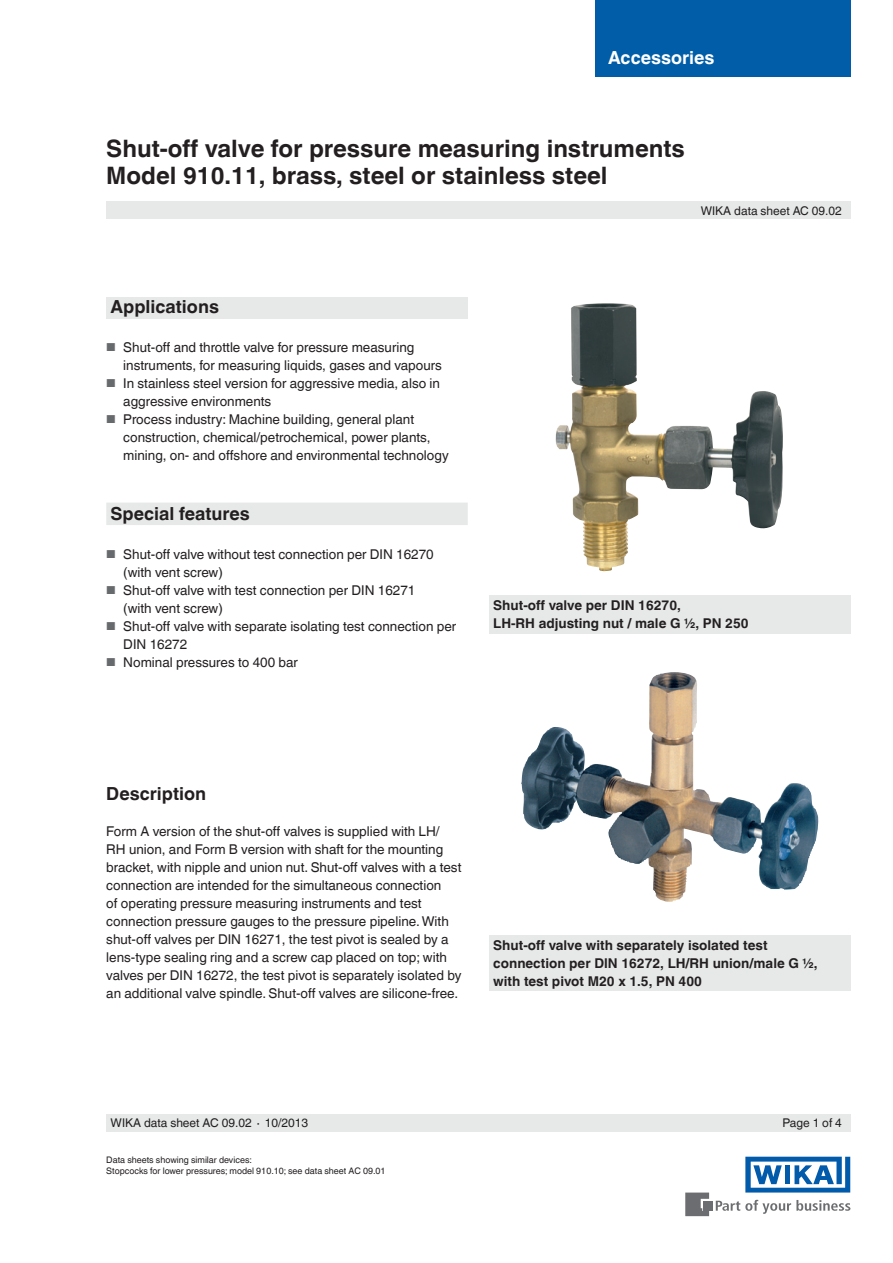
<style>
.page{position:relative;width:893px;height:1263px;background:#fff}
.page>*{position:absolute;margin:0;border:0;box-sizing:border-box;transform-origin:0 0}
.t1{font:700 24px/27px "Helvetica World";color:#231f20}
.t2{font:700 18px "Helvetica World";color:#231f20}
.t3{font:700 18px "Helvetica World";color:#fff}
.t4{font:13.5px/18px "Helvetica World";color:#231f20}
.t5{font:700 13.5px/18px "Helvetica World";color:#231f20}
.t6{font:12px "Helvetica World";color:#231f20}
.t7{font:9px/10.5px "Helvetica World";color:#231f20}
.s1{font-size:11.55px;color:#676a6d}
</style>
<div class="page">
<div style="left:106px;top:298px;width:362px;height:21px;background:#e6e9e8"></div>
<svg style="left:716px;top:1200px;width:134px;height:14px"></svg>
<div style="left:703px;top:1201px;width:9px;height:9px;background:#6c6d70"></div>
<svg style="left:685px;top:1192px;width:24px;height:24px"></svg>
<svg style="left:745px;top:1157px;width:105px;height:35px"></svg>
<div style="left:106px;top:202px;width:744px;height:17px;background:#e6e9e8"></div>
<div style="left:106px;top:1114px;width:744px;height:17px;background:#e6e9e8"></div>
<img style="left:555px;top:306px;width:228px;height:266px">
<img style="left:521px;top:673px;width:166px;height:229px">
<div style="left:489px;top:595px;width:361px;height:39px;background:#e6e9e8"></div>
<div style="left:106px;top:502px;width:362px;height:23px;background:#e6e9e8"></div>
<div style="left:489px;top:935px;width:361px;height:56px;background:#e6e9e8"></div>
<div style="left:595px;top:0;width:255px;height:77px;background:#015da7"></div>
<h2 class="t3" style="left:608px;top:47px;width:108px">Accessories</h2>
<h1 class="t1" style="left:106px;top:135px;width:580px">Shut-off valve for pressure measuring instruments<br>Model 910.11, brass, steel or stainless steel</h1>
<p class="t6" style="left:701px;top:204px;width:143px">WIKA data sheet AC 09.02</p>
<h2 class="t2" style="left:111px;top:296px;width:110px">Applications</h2>
<p class="t4" style="left:123px;top:338px;width:320px;text-indent:-17px"><span class="s1">■</span> Shut-off and throttle valve for pressure measuring instruments, for measuring liquids, gases and vapours</p>
<p class="t4" style="left:123px;top:374px;width:318px;text-indent:-17px"><span class="s1">■</span> In stainless steel version for aggressive media, also in aggressive environments</p>
<p class="t4" style="left:123px;top:410px;width:327px;text-indent:-17px"><span class="s1">■</span> Process industry: Machine building, general plant construction, chemical/petrochemical, power plants, mining, on- and offshore and environmental technology</p>
<h2 class="t2" style="left:111px;top:503px;width:141px">Special features</h2>
<p class="t4" style="left:123px;top:545px;width:312px;text-indent:-17px"><span class="s1">■</span> Shut-off valve without test connection per DIN 16270 (with vent screw)</p>
<p class="t4" style="left:123px;top:581px;width:294px;text-indent:-17px"><span class="s1">■</span> Shut-off valve with test connection per DIN 16271 (with vent screw)</p>
<p class="t4" style="left:123px;top:617px;width:334px;text-indent:-17px"><span class="s1">■</span> Shut-off valve with separate isolating test connection per<br>DIN 16272</p>
<p class="t4" style="left:106px;top:653px;width:193px"><span class="s1">■</span> Nominal pressures to 400 bar</p>
<p class="t5" style="left:493px;top:597px;width:257px">Shut-off valve per DIN 16270,<br>LH-RH adjusting nut / male G ½, PN 250</p>
<h2 class="t2" style="left:106px;top:783px;width:101px">Description</h2>
<p class="t4" style="left:106px;top:822px;width:357px">Form A version of the shut-off valves is supplied with LH/ RH union, and Form B version with shaft for the mounting bracket, with nipple and union nut. Shut-off valves with a test connection are intended for the simultaneous connection<br>of operating pressure measuring instruments and test connection pressure gauges to the pressure pipeline. With shut-off valves per DIN 16271, the test pivot is sealed by a lens-type sealing ring and a screw cap placed on top; with valves per DIN 16272, the test pivot is separately isolated by an additional valve spindle. Shut-off valves are silicone-free.</p>
<p class="t5" style="left:493px;top:936px;width:326px">Shut-off valve with separately isolated test connection per DlN 16272, LH/RH union/male G ½, with test pivot M20 x 1.5, PN 400</p>
<p class="t6" style="left:111px;top:1116px;width:199px">WIKA data sheet AC 09.02 ∙ 10/2013</p>
<p class="t7" style="left:106px;top:1155px;width:281px">Data sheets showing similar devices:<br>Stopcocks for lower pressures; model 910.10; see data sheet AC 09.01</p>
<p class="t6" style="left:782px;top:1116px;width:61px">Page 1 of 4</p>
</div>
